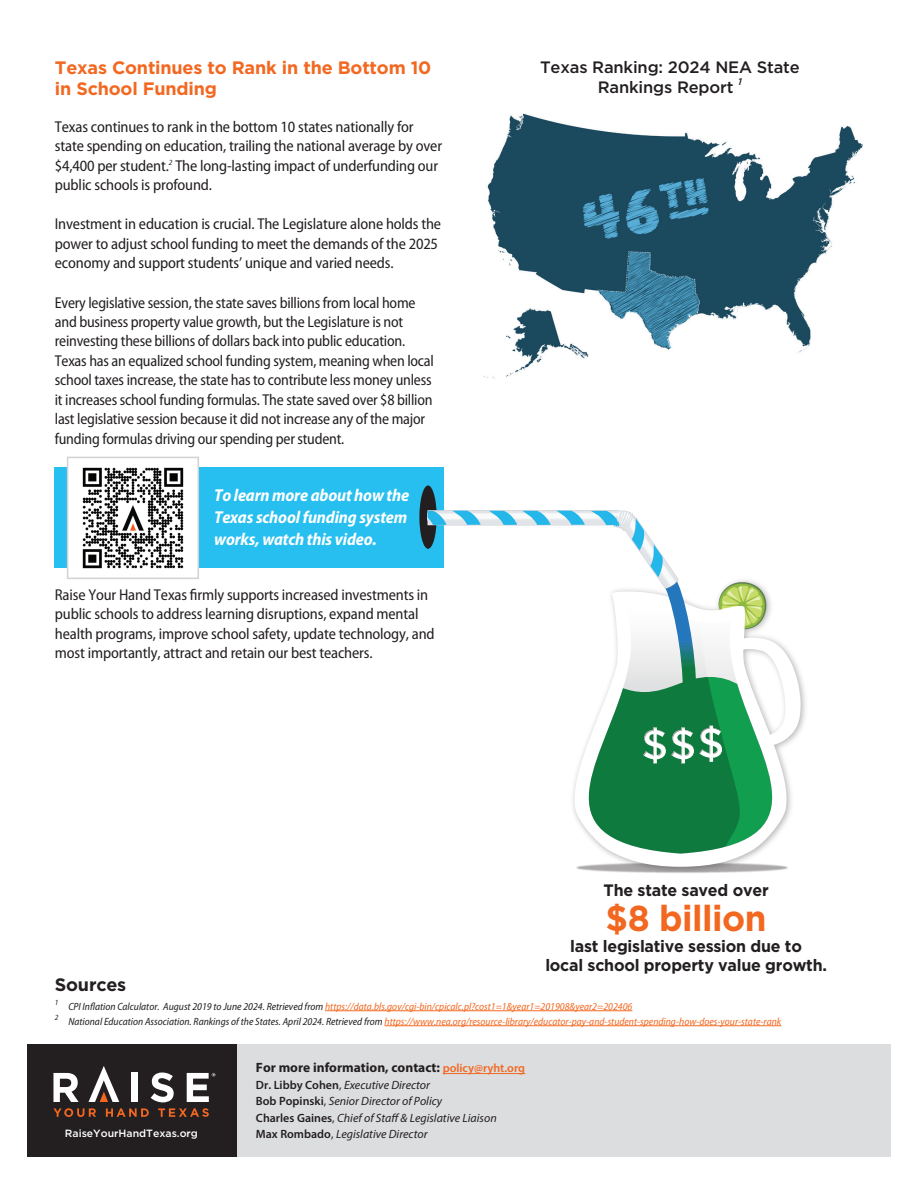
<style>
.page{position:relative;width:918px;height:1188px;background:#fff}
.page>*{position:absolute;margin:0;border:0;box-sizing:border-box;transform-origin:0 0}
.t1{font:700 36px "Gotham";letter-spacing:-.015em;color:#f36821}
.t2{font:700 18px/21.6px "Gotham";letter-spacing:-.01em;color:#f36821}
.t3{font:700 18px "Gotham";letter-spacing:-.01em;color:#231f20}
.t4{font:italic 700 semi-condensed 17.25px/21.6px "Myriad Pro";letter-spacing:-.01em;color:#fff;text-align:justify}
.t5{font:700 16.5px/19.5px "Gotham";letter-spacing:-.015em;color:#231f20;text-align:center}
.t6{font:500 16.5px/19.8px "Gotham";letter-spacing:-.01em;color:#231f20;text-align:center}
.t7{font:semi-condensed 15.75px/19.5px "Myriad Pro";letter-spacing:-.01em;color:#231f20}
.t8{font:700 14.55px "Gotham";color:#1d191b}
.t9{font:700 13.5px "Myriad Pro";color:#231f20}
.t10{font:italic 12px/16.5px "Myriad Pro";color:#231f20}
.t11{font:italic semi-condensed 10.5px/15px "Myriad Pro";color:#f36821}
.t12{font:500 10.5px "Gotham";color:#fff}
.t13{font:italic 500 9.6px "Gotham";color:#231f20}
.s1{color:#231f20}
.s2{font-weight:600;font-size:12px;color:#f36821}
.s3{font-weight:600;font-style:normal}
.s4{font-style:normal}
</style>
<div class="page">
<div style="left:54px;top:467px;width:389px;height:100px;background:#26bff0"></div>
<div style="left:237px;top:1044px;width:654px;height:112px;background:#dcdddf"></div>
<div style="left:27px;top:1044px;width:210px;height:112px;background:#231f20"></div>
<hr style="left:443px;top:1073px;width:82px;height:1px;background:#f36821">
<hr style="left:325px;top:1011px;width:307px;height:1px;background:#f36821">
<hr style="left:385px;top:1026px;width:396px;height:1px;background:#f36821">
<img style="left:484px;top:113px;width:379px;height:266px">
<div style="left:419px;top:485px;width:18px;height:64px;background:#231f20;border-radius:50%"></div>
<img style="left:576px;top:867px;width:212px;height:6px">
<svg style="left:577px;top:639px;width:224px;height:228px"></svg>
<svg style="left:577px;top:677px;width:229px;height:177px"></svg>
<svg style="left:428px;top:510px;width:344px;height:337px"></svg>
<svg style="left:53px;top:1073px;width:26px;height:29px"></svg>
<div style="left:132px;top:1073px;width:6px;height:29px;background:#fff"></div>
<svg style="left:151px;top:1073px;width:23px;height:29px"></svg>
<svg style="left:88px;top:1066px;width:31px;height:36px"></svg>
<svg style="left:187px;top:1073px;width:28px;height:29px"></svg>
<svg style="left:53px;top:1108px;width:43px;height:9px"></svg>
<svg style="left:106px;top:1108px;width:43px;height:9px"></svg>
<svg style="left:158px;top:1108px;width:51px;height:9px"></svg>
<div style="left:68px;top:457px;width:130px;height:121px;background:#fff"></div>
<img style="left:82px;top:467px;width:102px;height:102px">
<div style="left:67px;top:457px;width:132px;height:122px;border:2px solid #d1d2d4"></div>
<p class="t2" style="left:55px;top:56px;width:378px">Texas Continues to Rank in the Bottom 10 in School Funding</p>
<p class="t7" style="left:55px;top:117px;width:389px">Texas continues to rank in the bottom 10 states nationally for state spending on education, trailing the national average by over $4,400 per student.<sup>2</sup> The long-lasting impact of underfunding our public schools is profound.</p>
<p class="t7" style="left:55px;top:215px;width:388px">Investment in education is crucial. The Legislature alone holds the power to adjust school funding to meet the demands of the 2025 economy and support students’ unique and varied needs.</p>
<p class="t7" style="left:55px;top:293px;width:381px">Every legislative session, the state saves billions from local home and business property value growth, but the Legislature is not reinvesting these billions of dollars back into public education.<br>Texas has an equalized school funding system, meaning when local school taxes increase, the state has to contribute less money unless it increases school funding formulas. The state saved over $8 billion last legislative session because it did not increase any of the major funding formulas driving our spending per student.</p>
<p class="t4" style="left:214px;top:485px;width:196px">To learn more about how the Texas school funding system works, watch this video.</p>
<p class="t7" style="left:55px;top:585px;width:381px">Raise Your Hand Texas firmly supports increased investments in public schools to address learning disruptions, expand mental health programs, improve school safety, update technology, and most importantly, attract and retain our best teachers.</p>
<p class="t6" style="left:540px;top:57px;width:261px">Texas Ranking: 2024 NEA State<br>Rankings Report</p>
<p class="t13" style="left:738px;top:75px;width:5px">1</p>
<p class="t8" style="left:557px;top:877px;width:252px">EXTRA STATE BUDGET REVENUE</p>
<p class="t5" style="left:604px;top:881px;width:167px">The state saved over</p>
<h1 class="t1" style="left:606px;top:894px;width:163px">$8 billion</h1>
<p class="t5" style="left:545px;top:936px;width:283px">last legislative session due to<br>local school property value growth.</p>
<p class="t3" style="left:55px;top:973px;width:73px">Sources</p>
<p class="t11" style="left:55px;top:999px;width:728px"><sup>1</sup> <span class="s1">CPI Inflation Calculator. August 2019 to June 2024. Retrieved from</span> https://data.bls.gov/cgi-bin/cpicalc.pl?cost1=1&amp;year1=201908&amp;year2=202406<br><sup>2</sup> <span class="s1">National Education Association. Rankings of the States. April 2024. Retrieved from</span> https://www.nea.org/resource-library/educator-pay-and-student-spending-how-does-your-state-rank</p>
<p class="t12" style="left:65px;top:1127px;width:135px">RaiseYourHandTexas.org</p>
<p class="t9" style="left:256px;top:1059px;width:271px">For more information, contact: <span class="s2">policy@ryht.org</span></p>
<p class="t10" style="left:256px;top:1076px;width:242px"><span class="s3">Dr. Libby Cohen</span><span class="s4">,</span> Executive Director<br><span class="s3">Bob Popinski</span><span class="s4">,</span> Senior Director of Policy<br><span class="s3">Charles Gaines</span><span class="s4">,</span> Chief of Staff &amp; Legislative Liaison <span class="s3">Max Rombado</span><span class="s4">,</span> Legislative Director</p>
</div>
